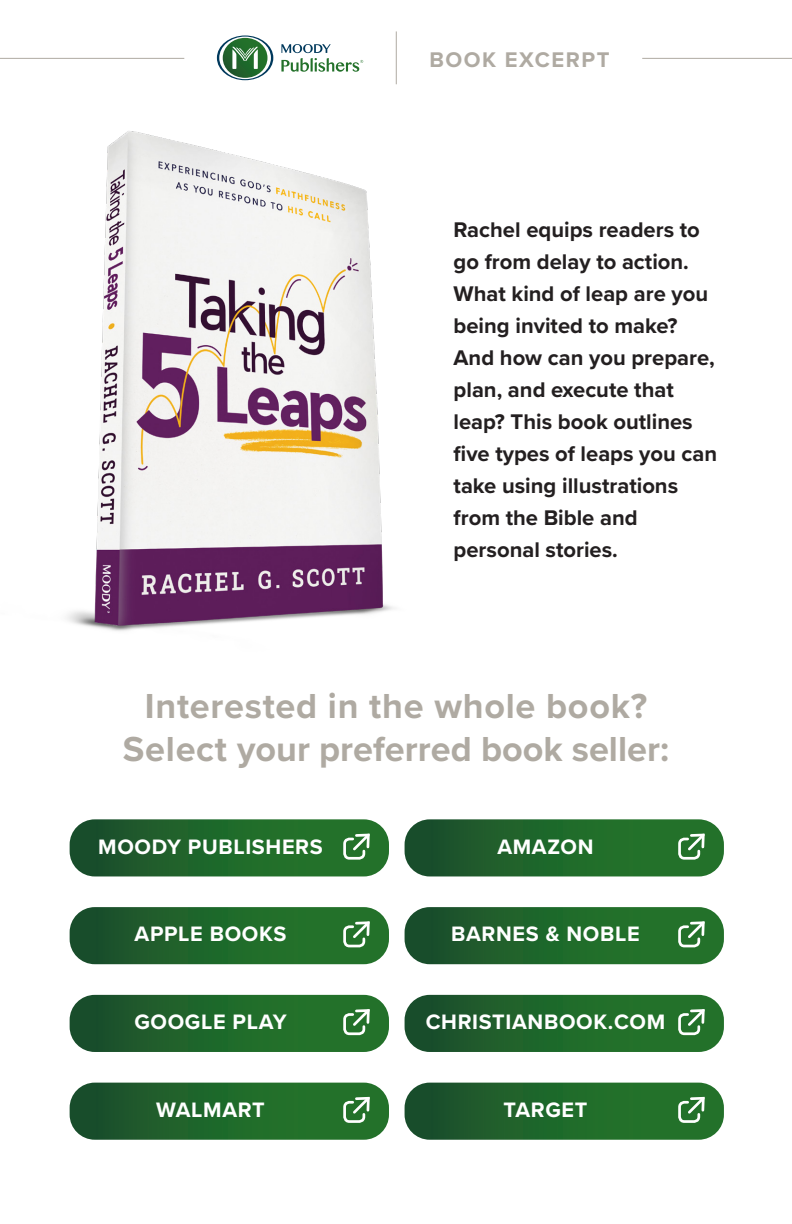
<style>
.page{position:relative;width:792px;height:1224px;background:#fff}
.page>*{position:absolute;margin:0;border:0;box-sizing:border-box;transform-origin:0 0}
.t1{font:700 36px/43.2px "Proxima Nova";letter-spacing:.02em;color:#afaaa2;text-align:center}
.t2{font:700 22px/32px "Proxima Nova";color:#231f20}
.t3{font:700 22px "Proxima Nova";letter-spacing:.07em;color:#afaaa2}
.t4{font:700 21.6px "Proxima Nova";letter-spacing:.03em;color:#fff}
</style>
<div class="page">
<img style="left:67px;top:131px;width:327px;height:500px">
<svg style="left:70px;top:1083px;width:319px;height:57px;background:#2a6c34"></svg>
<svg style="left:405px;top:1083px;width:319px;height:57px;background:#2a6c34"></svg>
<svg style="left:405px;top:995px;width:319px;height:57px;background:#296c33"></svg>
<svg style="left:70px;top:995px;width:319px;height:57px;background:#296c33"></svg>
<svg style="left:70px;top:907px;width:319px;height:57px;background:#296c34"></svg>
<svg style="left:405px;top:907px;width:319px;height:57px;background:#296c34"></svg>
<svg style="left:70px;top:819px;width:319px;height:57px;background:#2a6c34"></svg>
<svg style="left:405px;top:819px;width:319px;height:57px;background:#2a6c34"></svg>
<hr style="left:0;top:58px;width:184px;height:1px;background:#afaaa2">
<hr style="left:642px;top:58px;width:150px;height:1px;background:#afaaa2">
<hr style="left:396px;top:31px;width:1px;height:53px;background:#afaaa2">
<svg style="left:217px;top:35px;width:56px;height:45px"></svg>
<svg style="left:281px;top:44px;width:82px;height:28px"></svg>
<p class="t3" style="left:429px;top:43px;width:182px">BOOK EXCERPT</p>
<p class="t2" style="left:454px;top:214px;width:265px">Rachel equips readers to go from delay to action.<br>What kind of leap are you being invited to make?<br>And how can you prepare, plan, and execute that leap? This book outlines five types of leaps you can take using illustrations from the Bible and personal stories.</p>
<p class="t1" style="left:123px;top:684px;width:548px">Interested in the whole book?<br>Select your preferred book seller:</p>
<p class="t4" style="left:98px;top:830px;width:226px">MOODY PUBLISHERS</p>
<p class="t4" style="left:497px;top:830px;width:98px">AMAZON</p>
<p class="t4" style="left:135px;top:918px;width:153px">APPLE BOOKS</p>
<p class="t4" style="left:451px;top:918px;width:190px">BARNES &amp; NOBLE</p>
<p class="t4" style="left:134px;top:1006px;width:154px">GOOGLE PLAY</p>
<p class="t4" style="left:426px;top:1006px;width:241px">CHRISTIANBOOK.COM</p>
<p class="t4" style="left:156px;top:1093px;width:110px">WALMART</p>
<p class="t4" style="left:504px;top:1093px;width:85px">TARGET</p>
</div>
